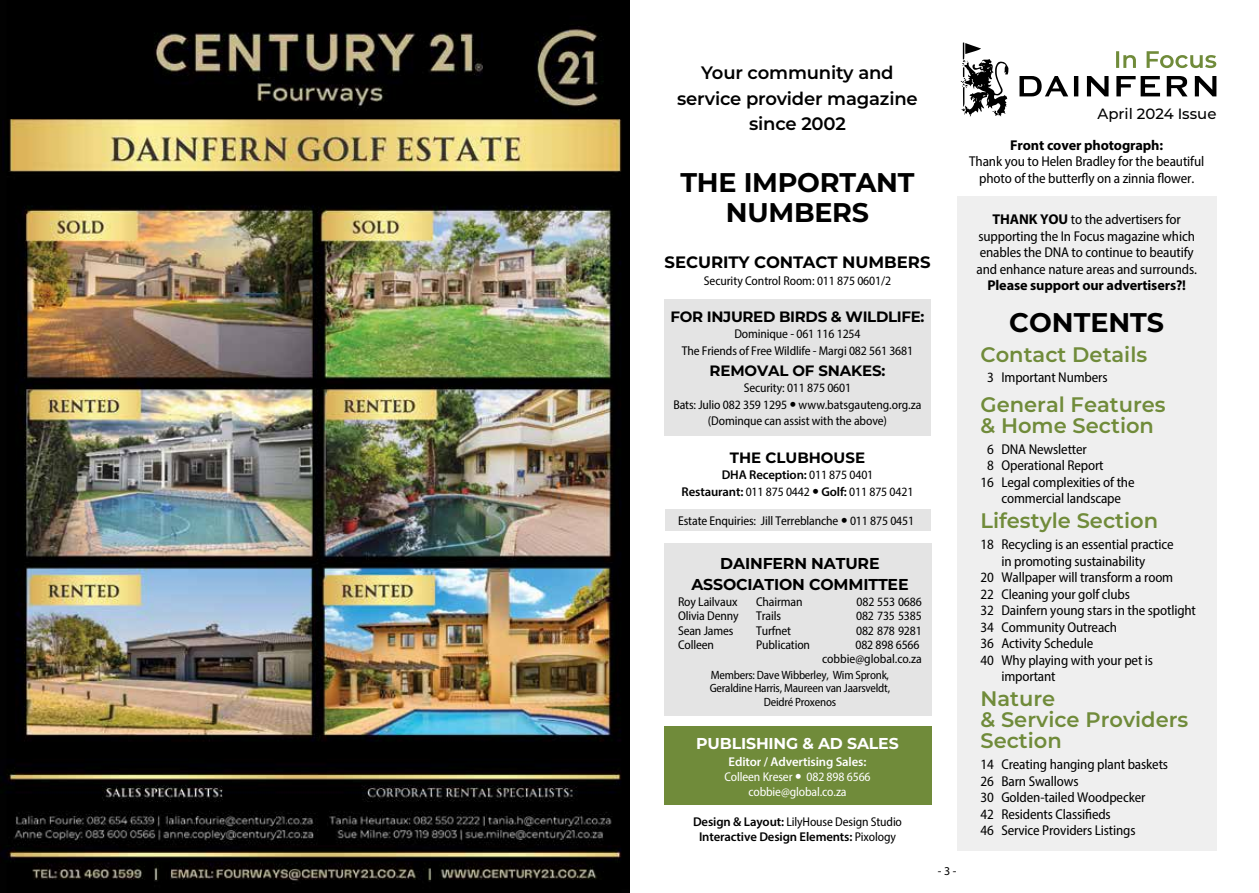
<style>
.page{position:relative;width:1259px;height:893px;background:#fff}
.page>*{position:absolute;margin:0;border:0;box-sizing:border-box;transform-origin:0 0}
.t1{font:700 27px/30px "Montserrat";letter-spacing:-.01em;color:#000;text-align:center}
.t2{font:600 21px/21px "Montserrat";color:#708b3a}
.t3{font:600 18px/25.5px "Montserrat";letter-spacing:-.01em;color:#000;text-align:center}
.t4{font:700 16.5px "Montserrat";color:#000}
.t5{font:700 15.75px/21px "Montserrat";letter-spacing:-.01em;color:#000;text-align:center}
.t6{font:700 15.75px "Montserrat";letter-spacing:-.01em;color:#fff}
.t7{font:700 15px "Montserrat";letter-spacing:-.01em;color:#000}
.t8{font:500 14.85px "Montserrat";color:#000}
.t9{font:semi-condensed 14.25px/16.5px "Myriad Pro";letter-spacing:-.01em;color:#000;text-align:center}
.t10{font:700 14.25px "Myriad Pro";letter-spacing:-.01em;color:#000}
.t11{font:semi-condensed 12.75px/16.5px "Myriad Pro";letter-spacing:-.01em;color:#000;text-align:center}
.t12{font:600 12.75px/15px "Myriad Pro";letter-spacing:-.01em;color:#000;text-align:center}
.t13{font:semi-condensed 12.75px/15px "Myriad Pro";letter-spacing:-.01em;color:#fff;text-align:center}
.t14{font:600 12.75px "Myriad Pro";letter-spacing:-.01em;color:#fff}
.t15{font:semi-condensed 12px/13.5px "Myriad Pro";letter-spacing:-.02em;color:#000;text-align:center}
.t16{font:12px "Myriad Pro";color:#000}
.s1{font-weight:600;font-stretch:normal}
.s2{font-weight:400;font-stretch:semi-condensed}
.s3{font-weight:700;font-stretch:normal}
</style>
<div class="page">
<svg style="left:1116px;top:51px;width:100px;height:17px"></svg>
<svg style="left:960px;top:43px;width:48px;height:74px"></svg>
<svg style="left:1019px;top:76px;width:49px;height:20px"></svg>
<svg style="left:1074px;top:76px;width:4px;height:20px"></svg>
<svg style="left:1087px;top:76px;width:21px;height:20px"></svg>
<svg style="left:1116px;top:76px;width:44px;height:20px"></svg>
<svg style="left:1166px;top:76px;width:21px;height:20px"></svg>
<svg style="left:1194px;top:76px;width:22px;height:20px"></svg>
<div style="left:957px;top:196px;width:259px;height:654px;background:#efefef"></div>
<div style="left:663px;top:543px;width:268px;height:173px;background:#e4e4e4"></div>
<div style="left:664px;top:299px;width:266px;height:137px;background:#e4e4e4"></div>
<div style="left:664px;top:509px;width:266px;height:21px;background:#e4e4e4"></div>
<div style="left:663px;top:726px;width:268px;height:78px;background:#708b3a"></div>
<img style="left:0;top:0;width:629px;height:893px">
<p class="t3" style="left:677px;top:59px;width:242px">Your community and service provider magazine since 2002</p>
<h1 class="t1" style="left:680px;top:166px;width:235px">THE IMPORTANT<br>NUMBERS</h1>
<p class="t4" style="left:664px;top:251px;width:267px">SECURITY CONTACT NUMBERS</p>
<p class="t11" style="left:704px;top:272px;width:189px">Security Control Room: 011 875 0601/2</p>
<p class="t7" style="left:670px;top:306px;width:255px">FOR INJURED BIRDS &amp; WILDLIFE:</p>
<p class="t11" style="left:682px;top:326px;width:233px">Dominique - 061 116 1254<br>The Friends of Free Wildlife - Margi 082 561 3681</p>
<p class="t7" style="left:709px;top:359px;width:177px">REMOVAL OF SNAKES:</p>
<p class="t11" style="left:673px;top:379px;width:250px">Security: 011 875 0601<br>Bats: Julio 082 359 1295 www.batsgauteng.org.za (Dominque can assist with the above)</p>
<p class="t7" style="left:730px;top:447px;width:137px">THE CLUBHOUSE</p>
<p class="t11" style="left:681px;top:467px;width:233px"><span class="s1">DHA Reception:</span> 011 875 0401<br><span class="s1">Restaurant:</span> 011 875 0442 <span class="s1">Golf:</span> 011 875 0421</p>
<p class="t11" style="left:678px;top:512px;width:237px">Estate Enquiries: Jill Terreblanche 011 875 0451</p>
<p class="t5" style="left:691px;top:552px;width:219px">DAINFERN NATURE<br>ASSOCIATION COMMITTEE</p>
<p class="t11" style="left:678px;top:593px;width:61px">Roy Lailvaux</p>
<p class="t11" style="left:756px;top:593px;width:48px">Chairman</p>
<p class="t11" style="left:856px;top:593px;width:67px">082 553 0686</p>
<p class="t11" style="left:678px;top:608px;width:62px">Olivia Denny</p>
<p class="t11" style="left:756px;top:608px;width:26px">Trails</p>
<p class="t11" style="left:856px;top:608px;width:67px">082 735 5385</p>
<p class="t11" style="left:678px;top:622px;width:57px">Sean James</p>
<p class="t11" style="left:756px;top:622px;width:37px">Turfnet</p>
<p class="t11" style="left:856px;top:622px;width:67px">082 878 9281</p>
<p class="t11" style="left:678px;top:636px;width:38px">Colleen</p>
<p class="t11" style="left:756px;top:636px;width:56px">Publication</p>
<p class="t11" style="left:822px;top:637px;width:101px;line-height:14.2px;text-align:right">082 898 6566 cobbie@global.co.za</p>
<p class="t15" style="left:710px;top:668px;width:182px">Members: Dave Wibberley, Wim Spronk,<br>Geraldine Harris, Maureen van Jaarsveldt,<br>Deidré Proxenos</p>
<p class="t6" style="left:696px;top:732px;width:204px">PUBLISHING &amp; AD SALES</p>
<p class="t14" style="left:728px;top:754px;width:139px">Editor / Advertising Sales:</p>
<p class="t13" style="left:724px;top:769px;width:148px">Colleen Kreser 082 898 6566 cobbie@global.co.za</p>
<p class="t12" style="left:693px;top:814px;width:210px">Design &amp; Layout: <span class="s2">LilyHouse Design Studio<br></span>Interactive Design Elements: <span class="s2">Pixology</span></p>
<p class="t16" style="left:937px;top:864px;width:20px">- 3 -</p>
<p class="t8" style="left:1097px;top:103px;width:120px">April 2024 Issue</p>
<p class="t10" style="left:1010px;top:136px;width:154px">Front cover photograph:</p>
<p class="t9" style="left:969px;top:153px;width:236px">Thank you to Helen Bradley for the beautiful photo of the butterfly on a zinnia flower.</p>
<p class="t9" style="left:976px;top:211px;width:222px"><span class="s3">THANK YOU</span> to the advertisers for supporting the In Focus magazine which enables the DNA to continue to beautify and enhance nature areas and surrounds.</p>
<p class="t10" style="left:987px;top:276px;width:200px">Please support our advertisers?!</p>
<h1 class="t1" style="left:1009px;top:306px;width:156px">CONTENTS</h1>
<h2 class="t2" style="left:980px;top:343px;width:168px">Contact Details</h2>
<p class="t9" style="left:987px;top:369px;width:122px">3 Important Numbers</p>
<h2 class="t2" style="left:980px;top:393px;width:187px">General Features &amp; Home Section</h2>
<p class="t9" style="left:987px;top:440px;width:101px">6 DNA Newsletter</p>
<p class="t9" style="left:987px;top:457px;width:118px">8 Operational Report</p>
<p class="t9" style="left:980px;top:473px;width:156px">16 Legal complexities of the</p>
<p class="t9" style="left:1001px;top:490px;width:121px">commercial landscape</p>
<h2 class="t2" style="left:980px;top:509px;width:179px">Lifestyle Section</h2>
<p class="t9" style="left:980px;top:536px;width:195px">18 Recycling is an essential practice</p>
<p class="t9" style="left:1001px;top:552px;width:145px">in promoting sustainability</p>
<p class="t9" style="left:980px;top:569px;width:194px">20 Wallpaper will transform a room</p>
<p class="t9" style="left:980px;top:585px;width:151px">22 Cleaning your golf clubs</p>
<p class="t9" style="left:980px;top:602px;width:217px">32 Dainfern young stars in the spotlight</p>
<p class="t9" style="left:980px;top:618px;width:138px">34 Community Outreach</p>
<p class="t9" style="left:980px;top:635px;width:115px">36 Activity Schedule</p>
<p class="t9" style="left:980px;top:651px;width:174px">40 Why playing with your pet is</p>
<p class="t9" style="left:1001px;top:668px;width:56px">important</p>
<h2 class="t2" style="left:980px;top:687px;width:209px">Nature<br>&amp; Service Providers<br>Section</h2>
<p class="t9" style="left:980px;top:756px;width:189px;text-align:left">14 Creating hanging plant baskets<br>26 Barn Swallows<br>30 Golden-tailed Woodpecker<br>42 Residents Classifieds<br>46 Service Providers Listings</p>
</div>
